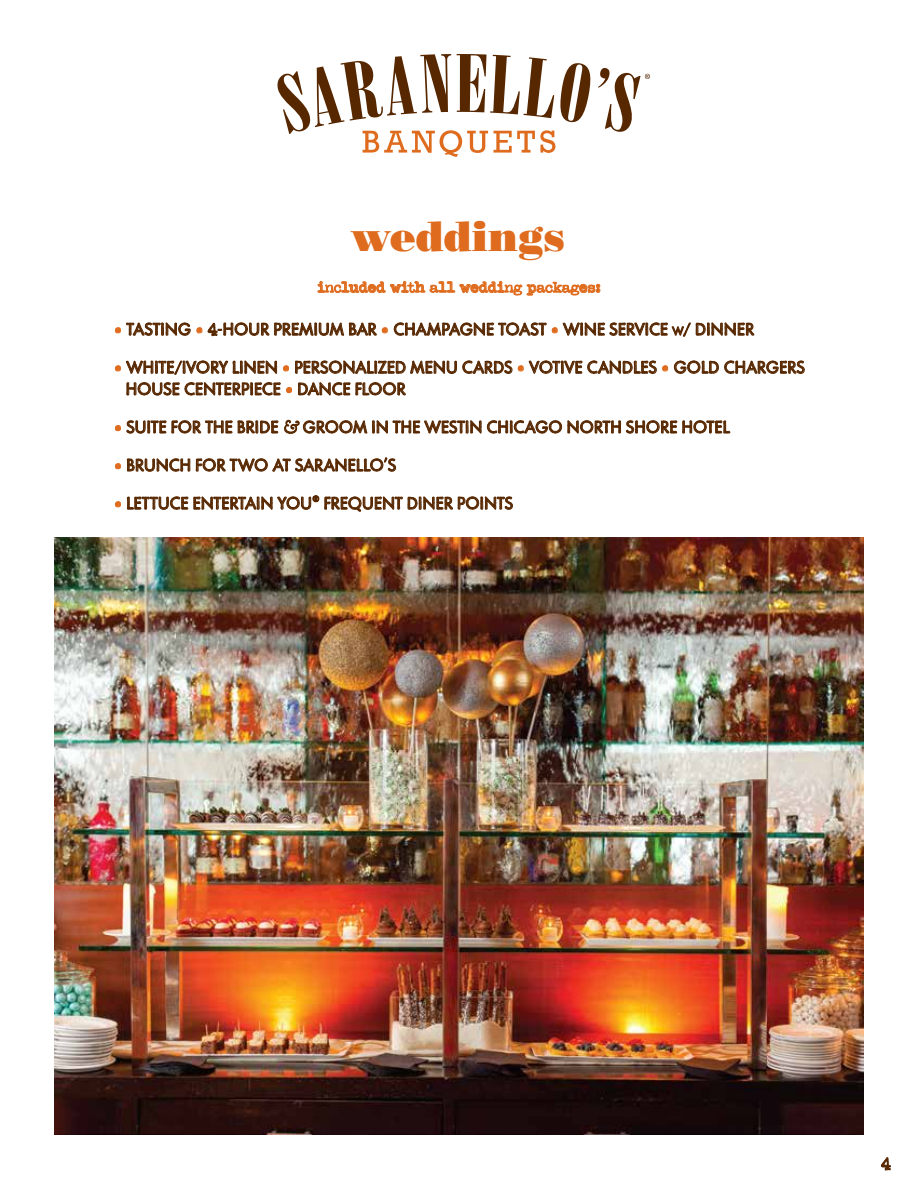
<style>
.page{position:relative;width:918px;height:1188px;background:#fff}
.page>*{position:absolute;margin:0;border:0;box-sizing:border-box;transform-origin:0 0}
.t1{font:42px "Bodoni Std Poster";letter-spacing:-.005em;color:#df6c1e}
.t2{font:18px/21.6px "Tempo Grunge";letter-spacing:.02em;color:#572700}
.t3{font:15px "Typeka Mix";letter-spacing:-.01em;color:#df6c1e}
.s1{font-family:"Typeka Mix";color:#df6c1e}
.s2{font-family:"Typeka Mix"}
.s3{font-size:12.6px}
.s4{font-family:"Adobe Caslon Pro";font-style:italic}
</style>
<div class="page">
<svg style="left:598px;top:68px;width:52px;height:64px"></svg>
<svg style="left:277px;top:54px;width:314px;height:103px"></svg>
<svg style="left:318px;top:280px;width:282px;height:16px"></svg>
<svg style="left:115px;top:323px;width:76px;height:13px"></svg>
<svg style="left:197px;top:327px;width:5px;height:6px"></svg>
<svg style="left:208px;top:322px;width:180px;height:15px"></svg>
<svg style="left:394px;top:322px;width:360px;height:15px"></svg>
<svg style="left:115px;top:360px;width:162px;height:15px"></svg>
<svg style="left:283px;top:365px;width:6px;height:6px"></svg>
<svg style="left:295px;top:360px;width:217px;height:14px"></svg>
<svg style="left:518px;top:360px;width:150px;height:14px"></svg>
<svg style="left:674px;top:360px;width:131px;height:14px"></svg>
<svg style="left:127px;top:382px;width:165px;height:14px"></svg>
<svg style="left:298px;top:382px;width:108px;height:13px"></svg>
<svg style="left:115px;top:420px;width:163px;height:14px"></svg>
<svg style="left:284px;top:420px;width:278px;height:14px"></svg>
<svg style="left:568px;top:420px;width:162px;height:14px"></svg>
<svg style="left:115px;top:463px;width:6px;height:6px"></svg>
<svg style="left:127px;top:458px;width:63px;height:14px"></svg>
<svg style="left:196px;top:457px;width:200px;height:15px"></svg>
<svg style="left:115px;top:501px;width:6px;height:6px"></svg>
<svg style="left:127px;top:495px;width:386px;height:17px"></svg>
<img style="left:54px;top:537px;width:810px;height:597px">
<svg style="left:881px;top:1157px;width:10px;height:13px"></svg>
<h1 class="t1" style="left:350px;top:211px;width:216px">weddings</h1>
<p class="t3" style="left:318px;top:279px;width:284px">included with all wedding packages:</p>
<p class="t2" style="left:115px;top:318px;width:640px"><span class="s1">•</span> TASTING <span class="s1">•</span> <span class="s2">4</span>-HOUR PREMIUM BAR <span class="s1">•</span> CHAMPAGNE TOAST <span class="s1">•</span> WINE SERVICE <span class="s3">W</span>/ DINNER</p>
<p class="t2" style="left:126px;top:356px;width:680px;text-indent:-11px"><span class="s1">•</span> WHITE/IVORY LINEN <span class="s1">•</span> PERSONALIZED MENU CARDS <span class="s1">•</span> VOTIVE CANDLES <span class="s1">•</span> GOLD CHARGERS<br>HOUSE CENTERPIECE <span class="s1">•</span> DANCE FLOOR</p>
<p class="t2" style="left:115px;top:416px;width:616px"><span class="s1">•</span> SUITE FOR THE BRIDE <span class="s4">&amp;</span> GROOM IN THE WESTIN CHICAGO NORTH SHORE HOTEL</p>
<p class="t2" style="left:115px;top:454px;width:282px"><span class="s1">•</span> BRUNCH FOR TWO AT SARANELLO’S</p>
<p class="t2" style="left:115px;top:492px;width:399px"><span class="s1">•</span> LETTUCE ENTERTAIN YOU<sup>®</sup> FREQUENT DINER POINTS</p>
</div>
